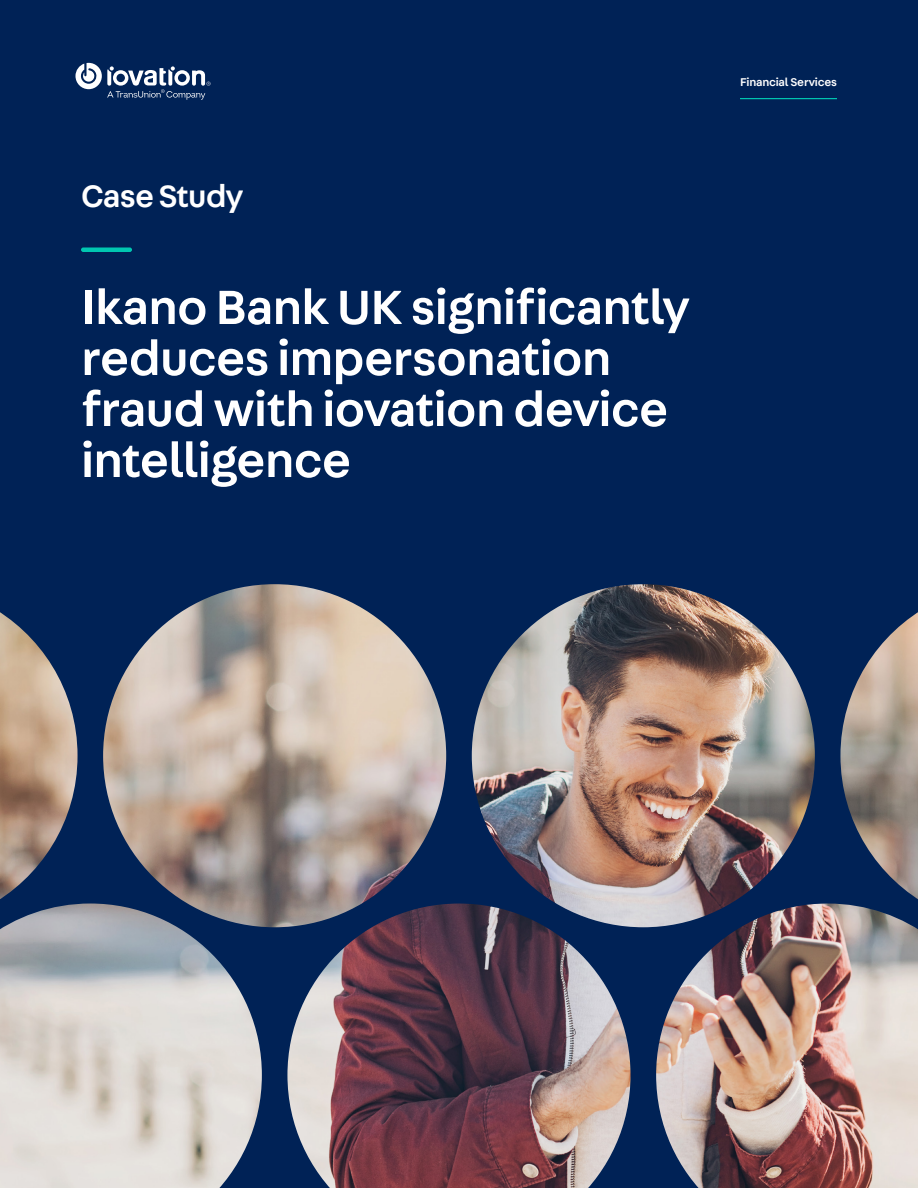
<style>
.page{position:relative;width:918px;height:1188px;background:#002256}
.page>*{position:absolute;margin:0;border:0;box-sizing:border-box;transform-origin:0 0}
.t1{font:500 51px/51px "Fabriga";letter-spacing:-.015em;color:#fff}
.t2{font:500 33px "Fabriga";letter-spacing:-.025em;color:#fff}
.t3{font:500 12px "Fabriga";letter-spacing:-.015em;color:#fff}
</style>
<div class="page">
<img style="left:0;top:584px;width:918px;height:604px">
<hr style="left:740px;top:98px;width:97px;height:1px;background:#00c7b1">
<svg style="left:75px;top:63px;width:135px;height:37px"></svg>
<hr style="left:81px;top:248px;width:51px;height:4px;background:#00c7b1;border-radius:2px">
<p class="t2" style="left:81px;top:174px;width:164px">Case Study</p>
<p class="t1" style="left:81px;top:279px;width:610px">Ikano Bank UK significantly reduces impersonation fraud with iovation device intelligence</p>
<p class="t3" style="left:740px;top:73px;width:98px">Financial Services</p>
</div>
